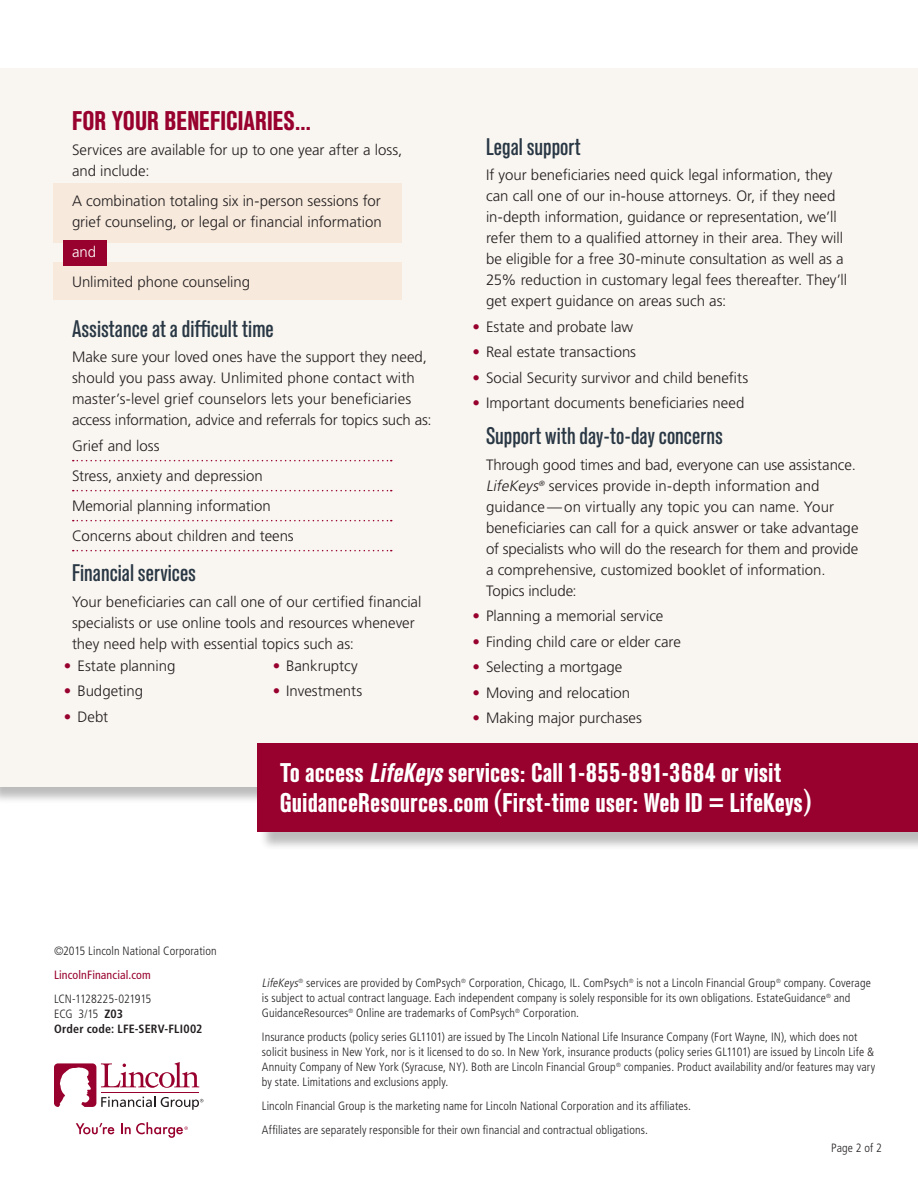
<style>
.page{position:relative;width:918px;height:1188px;background:#fff}
.page>*{position:absolute;margin:0;border:0;box-sizing:border-box;transform-origin:0 0}
.FLI_Subhead_1_Standa{font:700 condensed 27px/30px "Standard CT";color:#fff}
.FLI_Subhead_1_Standa-2{font:700 condensed 27px "Standard CT";color:#98012d}
.Subhead_2_Standard_M{font:500 condensed 24px "Standard CT";color:#293744}
.B_body_main{font:300 15px/21px "Frutiger LT Std";color:#231f20}
.B_body_bullet_1_618{font:300 15px/21px "Frutiger LT Std";color:#231f20}
.Body_Main{font:300 15px "Frutiger LT Std";color:#fff}
.Codes_Frutiger_Lt_Co{font:300 condensed 12px/15px "Frutiger LT Std";letter-spacing:.01em;color:#231f20}
.Codes_Frutiger_Lt_Co-2{font:700 condensed 12px/15px "Frutiger LT Std";letter-spacing:.015em;color:#231f20}
.Codes_Frutiger_Lt_Co-3{font:condensed 12px "Frutiger LT Std";letter-spacing:.01em;color:#98012d}
.Page_Numbers_Frutige{font:300 condensed 12px "Frutiger LT Std";letter-spacing:.01em;color:#231f20}
.s1{color:#98012d}
.s2{font-style:italic}
.s3{font-weight:300}
</style>
<div class="page">
<svg style="left:76px;top:1123px;width:38px;height:11px"></svg>
<svg style="left:54px;top:1062px;width:149px;height:48px"></svg>
<svg style="left:121px;top:1122px;width:67px;height:16px"></svg>
<div style="left:0;top:68px;width:918px;height:719px;background:#f9f6f1"></div>
<div style="left:53px;top:262px;width:349px;height:38px;background:#f7e9dc"></div>
<div style="left:53px;top:184px;width:349px;height:59px;background:#f7e9dc"></div>
<div style="left:260px;top:746px;width:658px;height:105px;background:#231f20;opacity:.3"></div>
<div style="left:257px;top:744px;width:661px;height:88px;background:#98012d"></div>
<div style="left:63px;top:240px;width:43px;height:25px;background:#98012d"></div>
<svg style="left:73px;top:460px;width:319px;height:1px"></svg>
<svg style="left:73px;top:490px;width:319px;height:1px"></svg>
<svg style="left:73px;top:520px;width:319px;height:1px"></svg>
<svg style="left:73px;top:550px;width:319px;height:1px"></svg>
<p class="FLI_Subhead_1_Standa-2" style="left:72px;top:106px;width:241px">FOR YOUR BENEFICIARIES…</p>
<p class="B_body_main" style="left:72px;top:140px;width:332px">Services are available for up to one year after a loss, and include:</p>
<p class="B_body_bullet_1_618" style="left:72px;top:191px;width:311px">A combination totaling six in-person sessions for grief counseling, or legal or financial information</p>
<p class="Body_Main" style="left:72px;top:244px;width:26px">and</p>
<p class="B_body_bullet_1_618" style="left:72px;top:272px;width:180px">Unlimited phone counseling</p>
<p class="Subhead_2_Standard_M" style="left:72px;top:315px;width:203px">Assistance at a difficult time</p>
<p class="B_body_main" style="left:72px;top:347px;width:361px">Make sure your loved ones have the support they need, should you pass away. Unlimited phone contact with master’s-level grief counselors lets your beneficiaries access information, advice and referrals for topics such as:</p>
<p class="B_body_bullet_1_618" style="left:72px;top:435px;width:89px">Grief and loss</p>
<p class="B_body_bullet_1_618" style="left:72px;top:465px;width:192px">Stress, anxiety and depression</p>
<p class="B_body_bullet_1_618" style="left:72px;top:495px;width:200px">Memorial planning information</p>
<p class="B_body_bullet_1_618" style="left:72px;top:525px;width:223px">Concerns about children and teens</p>
<p class="Subhead_2_Standard_M" style="left:72px;top:559px;width:126px">Financial services</p>
<p class="B_body_main" style="left:72px;top:591px;width:351px">Your beneficiaries can call one of our certified financial specialists or use online tools and resources whenever they need help with essential topics such as:</p>
<p class="B_body_main" style="left:64px;top:655px;width:113px"><span class="s1">•</span> Estate planning</p>
<p class="B_body_main" style="left:64px;top:681px;width:81px"><span class="s1">•</span> Budgeting</p>
<p class="B_body_main" style="left:64px;top:706px;width:46px"><span class="s1">•</span> Debt</p>
<p class="B_body_main" style="left:273px;top:655px;width:87px"><span class="s1">•</span> Bankruptcy</p>
<p class="B_body_main" style="left:273px;top:681px;width:91px"><span class="s1">•</span> Investments</p>
<p class="Subhead_2_Standard_M" style="left:486px;top:132px;width:96px">Legal support</p>
<p class="B_body_main" style="left:486px;top:165px;width:363px">If your beneficiaries need quick legal information, they can call one of our in-house attorneys. Or, if they need in-depth information, guidance or representation, we’ll refer them to a qualified attorney in their area. They will be eligible for a free 30-minute consultation as well as a 25% reduction in customary legal fees thereafter. They’ll get expert guidance on areas such as:</p>
<p class="B_body_main" style="left:472px;top:316px;width:162px"><span class="s1">•</span> Estate and probate law</p>
<p class="B_body_main" style="left:472px;top:342px;width:165px"><span class="s1">•</span> Real estate transactions</p>
<p class="B_body_main" style="left:472px;top:367px;width:277px"><span class="s1">•</span> Social Security survivor and child benefits</p>
<p class="B_body_main" style="left:472px;top:393px;width:273px"><span class="s1">•</span> Important documents beneficiaries need</p>
<p class="Subhead_2_Standard_M" style="left:486px;top:422px;width:238px">Support with day-to-day concerns</p>
<p class="B_body_main" style="left:486px;top:454px;width:374px">Through good times and bad, everyone can use assistance.<br><span class="s2">LifeKeys</span><sup>®</sup> services provide in-depth information and guidance—on virtually any topic you can name. Your beneficiaries can call for a quick answer or take advantage of specialists who will do the research for them and provide a comprehensive, customized booklet of information.<br>Topics include:</p>
<p class="B_body_main" style="left:472px;top:606px;width:192px"><span class="s1">•</span> Planning a memorial service</p>
<p class="B_body_main" style="left:472px;top:631px;width:210px"><span class="s1">•</span> Finding child care or elder care</p>
<p class="B_body_main" style="left:472px;top:657px;width:151px"><span class="s1">•</span> Selecting a mortgage</p>
<p class="B_body_main" style="left:472px;top:682px;width:159px"><span class="s1">•</span> Moving and relocation</p>
<p class="B_body_main" style="left:472px;top:708px;width:171px"><span class="s1">•</span> Making major purchases</p>
<p class="FLI_Subhead_1_Standa" style="left:280px;top:759px;width:533px">To access <span class="s2">LifeKeys</span>services: Call 1-855-891-3684 or visit<br>GuidanceResources.com (First-time user: Web ID = LifeKeys)</p>
<p class="Codes_Frutiger_Lt_Co" style="left:54px;top:943px;width:164px">©2015 Lincoln National Corporation</p>
<p class="Codes_Frutiger_Lt_Co-3" style="left:54px;top:968px;width:98px">LincolnFinancial.com</p>
<p class="Codes_Frutiger_Lt_Co-2" style="left:54px;top:991px;width:150px"><span class="s3">LCN-1128225-021915<br>ECG 3/15</span> Z03<br>Order code: LFE-SERV-FLI002</p>
<p class="Codes_Frutiger_Lt_Co" style="left:262px;top:976px;width:611px"><span class="s2">LifeKeys</span><sup>®</sup> services are provided by ComPsych<sup>®</sup> Corporation, Chicago, IL. ComPsych<sup>®</sup> is not a Lincoln Financial Group<sup>®</sup> company. Coverage is subject to actual contract language. Each independent company is solely responsible for its own obligations. EstateGuidance<sup>®</sup> and<br>GuidanceResources<sup>®</sup> Online are trademarks of ComPsych<sup>®</sup> Corporation.</p>
<p class="Codes_Frutiger_Lt_Co" style="left:262px;top:1030px;width:615px">Insurance products (policy series GL1101) are issued by The Lincoln National Life Insurance Company (Fort Wayne, IN), which does not solicit business in New York, nor is it licensed to do so. In New York, insurance products (policy series GL1101) are issued by Lincoln Life &amp; Annuity Company of New York (Syracuse, NY). Both are Lincoln Financial Group<sup>®</sup> companies. Product availability and/or features may vary by state. Limitations and exclusions apply.</p>
<p class="Codes_Frutiger_Lt_Co" style="left:262px;top:1099px;width:431px">Lincoln Financial Group is the marketing name for Lincoln National Corporation and its affiliates.</p>
<p class="Codes_Frutiger_Lt_Co" style="left:262px;top:1123px;width:388px">Affiliates are separately responsible for their own financial and contractual obligations.</p>
<p class="Page_Numbers_Frutige" style="left:831px;top:1141px;width:52px">Page 2 of 2</p>
</div>
